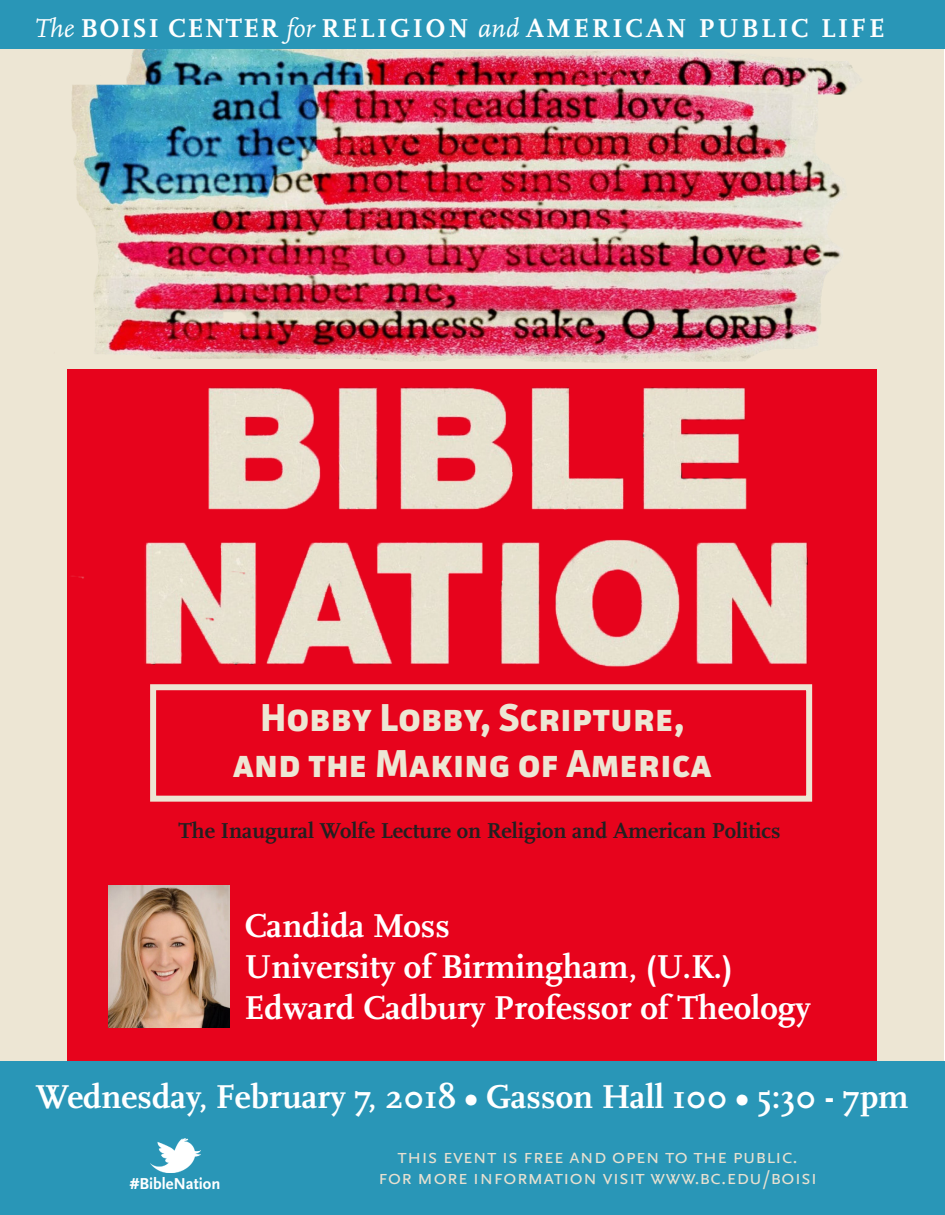
<style>
.page{position:relative;width:945px;height:1215px;background:#fff}
.page>*{position:absolute;margin:0;border:0;box-sizing:border-box;transform-origin:0 0}
.t1{font:700 39px/46.5px "Facit";color:#ede6d4;text-align:center}
.t2{font:700 34.5px "Scala OT";color:#fff}
.t3{font:700 27px "Scala OT";letter-spacing:.1em;color:#fff}
.t4{font:700 22.5px "Scala OT";color:#231f20}
.t5{font:21px "Scala Sans OT";color:#e8e1d1}
.t6{font:700 16.5px "Scala Sans OT";color:#fff}
.s1{font-weight:400;font-style:italic}
</style>
<div class="page">
<div style="left:1px;top:14px;width:943px;height:1109px;background:#ede6d4"></div>
<img style="left:1px;top:48px;width:877px;height:1013px">
<div style="left:0;top:0;width:945px;height:48px;background:#2996b7"></div>
<div style="left:0;top:1061px;width:945px;height:154px;background:#2996b7"></div>
<img style="left:150px;top:1138px;width:51px;height:35px">
<img style="left:68px;top:370px;width:810px;height:691px">
<div style="left:150px;top:684px;width:662px;height:118px;border:6px solid #ede6d4"></div>
<img style="left:109px;top:885px;width:120px;height:143px">
<p class="t3" style="left:34px;top:13px;width:852px"><span class="s1">The</span> BOISI CENTER <span class="s1">for</span> RELIGION <span class="s1">and</span> AMERICAN PUBLIC LIFE</p>
<p class="t1" style="left:233px;top:693px;width:481px">Hobby Lobby, Scripture, and the Making of America</p>
<p class="t4" style="left:178px;top:818px;width:604px">The Inaugural Wolfe Lecture on Religion and American Politics</p>
<p class="t2" style="left:245px;top:906px;width:207px">Candida Moss</p>
<p class="t2" style="left:245px;top:947px;width:490px">University of Birmingham, (U.K.)</p>
<p class="t2" style="left:245px;top:989px;width:568px">Edward Cadbury Professor of Theology</p>
<p class="t2" style="left:36px;top:1077px;width:874px">Wednesday, February 7, 2018 • Gasson Hall 100 • 5:30 - 7pm</p>
<p class="t6" style="left:130px;top:1174px;width:92px">#BibleNation</p>
<p class="t5" style="left:398px;top:1145px;width:402px">this event is free and open to the public.</p>
<p class="t5" style="left:378px;top:1166px;width:441px">for more information visit www.bc.edu/boisi</p>
</div>
